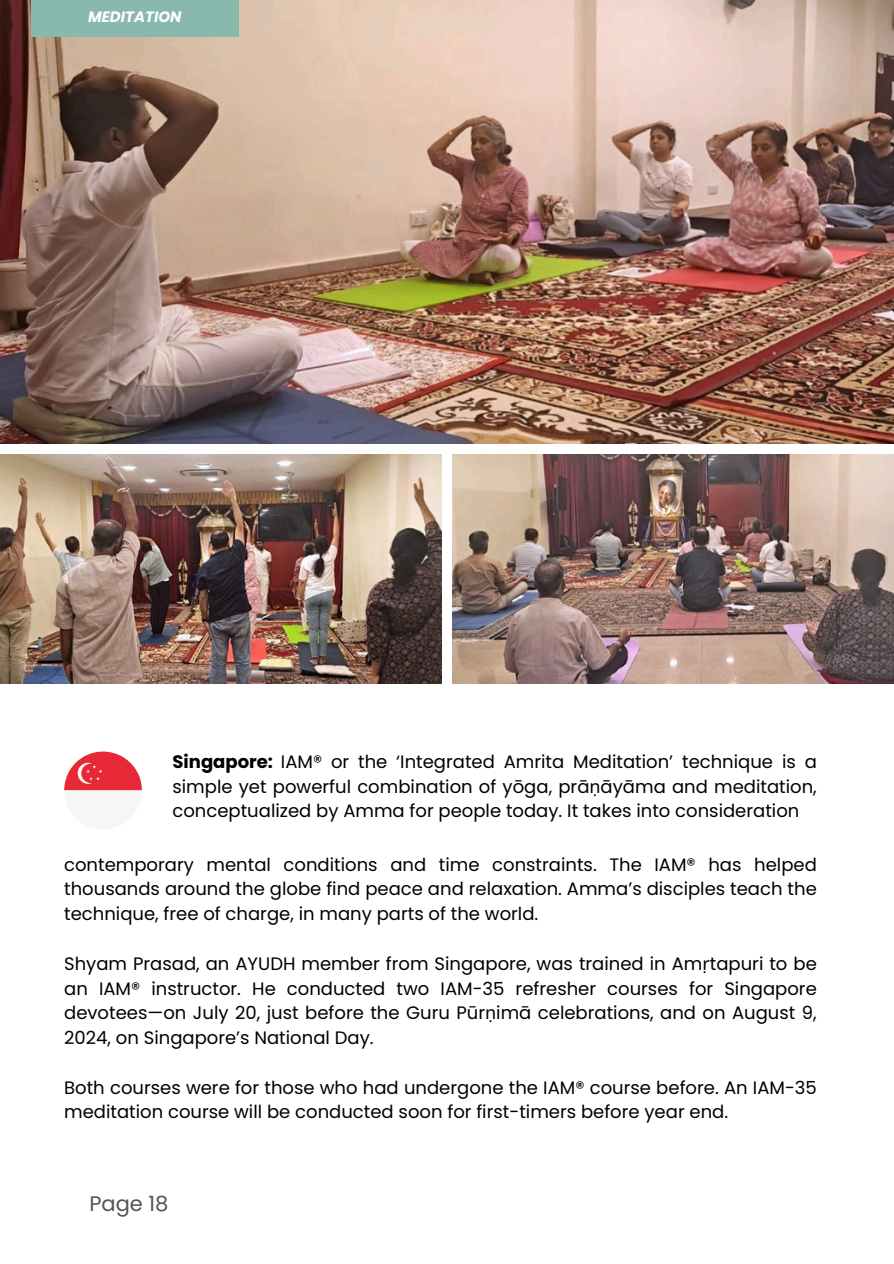
<style>
.page{position:relative;width:894px;height:1264px;background:#fff}
.page>*{position:absolute;margin:0;border:0;box-sizing:border-box;transform-origin:0 0}
.t1{font:21px "Poppins";color:#545454}
.t2{font:18px/24.8px "Poppins";color:#000;text-align:justify}
.t3{font:italic 700 15px "Poppins";color:#fff}
.s1{font-weight:700}
.s2{font-family:"Noto Sans"}
</style>
<div class="page">
<img style="left:0;top:0;width:893px;height:443px">
<img style="left:0;top:454px;width:441px;height:229px">
<img style="left:452px;top:454px;width:441px;height:229px">
<svg style="left:64px;top:751px;width:78px;height:40px"></svg>
<div style="left:31px;top:0;width:207px;height:36px;background:#89b8ad"></div>
<p class="t3" style="left:88px;top:7px;width:95px">MEDITATION</p>
<p class="t2" style="left:172px;top:749px;width:645px"><span class="s1">Singapore:</span> IAM® or the ‘Integrated Amrita Meditation’ technique is a simple yet powerful combination of yōga, prā<span class="s2">ṇ</span>āyāma and meditation, conceptualized by Amma for people today. It takes into consideration</p>
<h2 class="t2" style="left:64px;top:852px;width:754px">contemporary mental conditions and time constraints. The IAM® has helped thousands around the globe find peace and relaxation. Amma’s disciples teach the technique, free of charge, in many parts of the world.</h2>
<h2 class="t2" style="left:64px;top:951px;width:754px">Shyam Prasad, an AYUDH member from Singapore, was trained in Am<span class="s2">ṛ</span>tapuri to be an IAM® instructor. He conducted two IAM-35 refresher courses for Singapore devotees—on July 20, just before the Guru Pūr<span class="s2">ṇ</span>imā celebrations, and on August 9, 2024, on Singapore’s National Day.</h2>
<h2 class="t2" style="left:64px;top:1074px;width:754px">Both courses were for those who had undergone the IAM® course before. An IAM-35 meditation course will be conducted soon for first-timers before year end.</h2>
<h2 class="t1" style="left:89px;top:1189px;width:81px">Page 18</h2>
</div>
